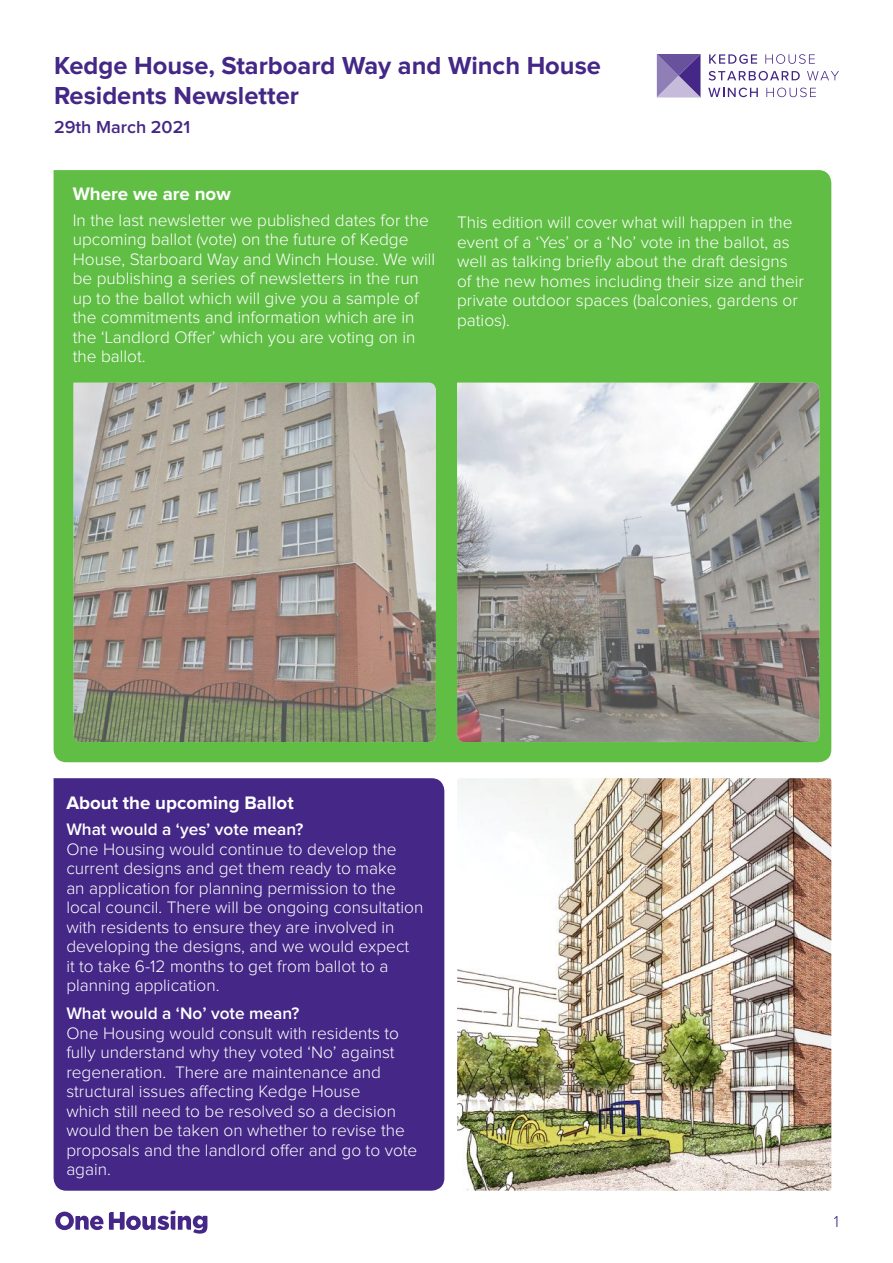
<style>
.page{position:relative;width:893px;height:1263px;background:#fff}
.page>*{position:absolute;margin:0;border:0;box-sizing:border-box;transform-origin:0 0}
.t1{font:700 25.5px/30px "Proxima Nova";color:#442786}
.t2{font:700 18.75px "Proxima Nova";color:#fff}
.t3{font:600 18px "Proxima Nova";color:#442786}
.t4{font:300 17.25px/19.5px "Proxima Nova";color:#fff}
.t5{font:600 17.25px "Proxima Nova";color:#fff}
.t6{font:300 16.5px "Proxima Nova";color:#442786}
</style>
<div class="page">
<svg style="left:657px;top:54px;width:43px;height:44px;background:#8470af"></svg>
<svg style="left:709px;top:54px;width:48px;height:10px"></svg>
<svg style="left:765px;top:54px;width:50px;height:10px"></svg>
<svg style="left:709px;top:71px;width:91px;height:10px"></svg>
<svg style="left:807px;top:71px;width:32px;height:9px"></svg>
<svg style="left:708px;top:88px;width:50px;height:9px"></svg>
<svg style="left:766px;top:88px;width:50px;height:9px"></svg>
<svg style="left:55px;top:1211px;width:48px;height:19px"></svg>
<svg style="left:109px;top:1211px;width:98px;height:22px"></svg>
<div style="left:54px;top:170px;width:777px;height:592px;background:#60be44"></div>
<div style="left:54px;top:778px;width:390px;height:413px;background:#442786"></div>
<img style="left:74px;top:383px;width:362px;height:359px">
<img style="left:457px;top:383px;width:362px;height:359px">
<img style="left:457px;top:778px;width:374px;height:413px">
<h1 class="t1" style="left:54px;top:51px;width:548px">Kedge House, Starboard Way and Winch House<br>Residents Newsletter</h1>
<p class="t3" style="left:54px;top:118px;width:138px">29th March 2021</p>
<p class="t2" style="left:73px;top:183px;width:160px">Where we are now</p>
<p class="t4" style="left:73px;top:211px;width:364px">In the last newsletter we published dates for the upcoming ballot (vote) on the future of Kedge House, Starboard Way and Winch House. We will be publishing a series of newsletters in the run up to the ballot which will give you a sample of the commitments and information which are in the ‘Landlord Offer’ which you are voting on in the ballot.</p>
<p class="t4" style="left:457px;top:213px;width:348px">This edition will cover what will happen in the event of a ‘Yes’ or a ‘No’ vote in the ballot, as well as talking briefly about the draft designs of the new homes including their size and their private outdoor spaces (balconies, gardens or patios).</p>
<p class="t2" style="left:66px;top:792px;width:229px">About the upcoming Ballot</p>
<p class="t5" style="left:66px;top:821px;width:239px">What would a ‘yes’ vote mean?</p>
<p class="t4" style="left:66px;top:840px;width:359px">One Housing would continue to develop the current designs and get them ready to make<br>an application for planning permission to the local council. There will be ongoing consultation with residents to ensure they are involved in developing the designs, and we would expect<br>it to take 6-12 months to get from ballot to a planning application.</p>
<p class="t5" style="left:66px;top:1005px;width:235px">What would a ‘No’ vote mean?</p>
<p class="t4" style="left:66px;top:1024px;width:353px">One Housing would consult with residents to fully understand why they voted ‘No’ against regeneration. There are maintenance and structural issues affecting Kedge House<br>which still need to be resolved so a decision would then be taken on whether to revise the proposals and the landlord offer and go to vote again.</p>
<p class="t6" style="left:834px;top:1214px;width:7px">1</p>
</div>
